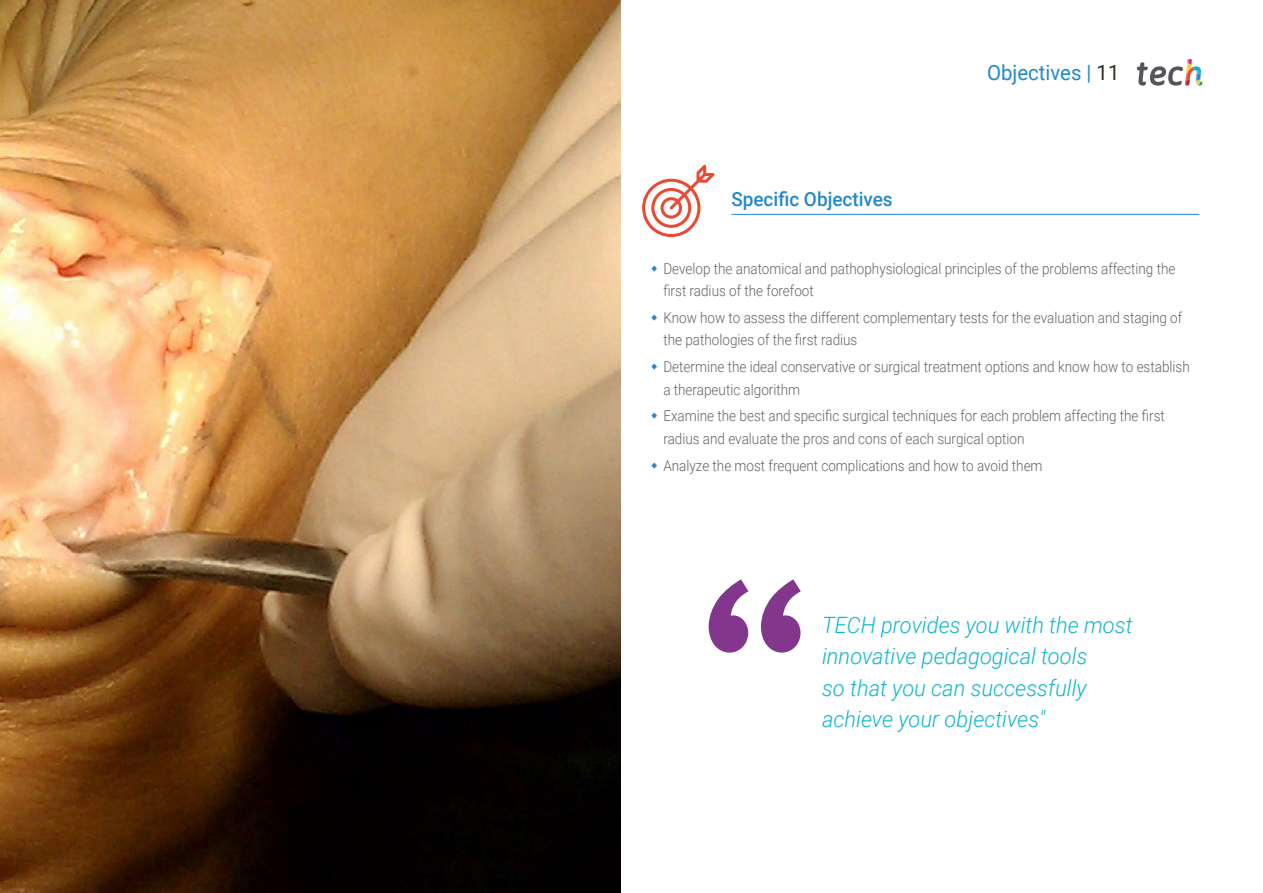
<style>
.page{position:relative;width:1263px;height:893px;background:#fff}
.page>*{position:absolute;margin:0;border:0;box-sizing:border-box;transform-origin:0 0}
.t1{font:italic 300 22.5px/31.5px "Roboto";color:#0fb6cf}
.t2{font:21px "Roboto";color:#2488c9}
.t3{font:500 19.5px "Roboto";color:#2488c9}
.t4{font:300 15px/22.5px "Roboto";color:#61646a;scale:.9 1}
.s1{color:#312e20}
</style>
<div class="page">
<img style="left:0;top:0;width:621px;height:893px">
<svg style="left:1137px;top:59px;width:65px;height:27px"></svg>
<svg style="left:709px;top:579px;width:92px;height:74px"></svg>
<svg style="left:642px;top:165px;width:72px;height:72px"></svg>
<hr style="left:731px;top:214px;width:468px;height:1px;background:#2488c9">
<h3 class="t3" style="left:731px;top:185px;width:163px">Specific Objectives</h3>
<h2 class="t2" style="left:987px;top:57px;width:134px">Objectives | <span class="s1">11</span></h2>
<p class="t4" style="left:663px;top:257px;width:570px">Develop the anatomical and pathophysiological principles of the problems affecting the first radius of the forefoot</p>
<p class="t4" style="left:663px;top:306px;width:578px">Know how to assess the different complementary tests for the evaluation and staging of the pathologies of the first radius</p>
<p class="t4" style="left:663px;top:355px;width:586px">Determine the ideal conservative or surgical treatment options and know how to establish a therapeutic algorithm</p>
<p class="t4" style="left:663px;top:404px;width:559px">Examine the best and specific surgical techniques for each problem affecting the first radius and evaluate the pros and cons of each surgical option</p>
<p class="t4" style="left:663px;top:454px;width:423px">Analyze the most frequent complications and how to avoid them</p>
<h1 class="t1" style="left:822px;top:608px;width:312px">TECH provides you with the most innovative pedagogical tools<br>so that you can successfully achieve your objectives"</h1>
</div>
